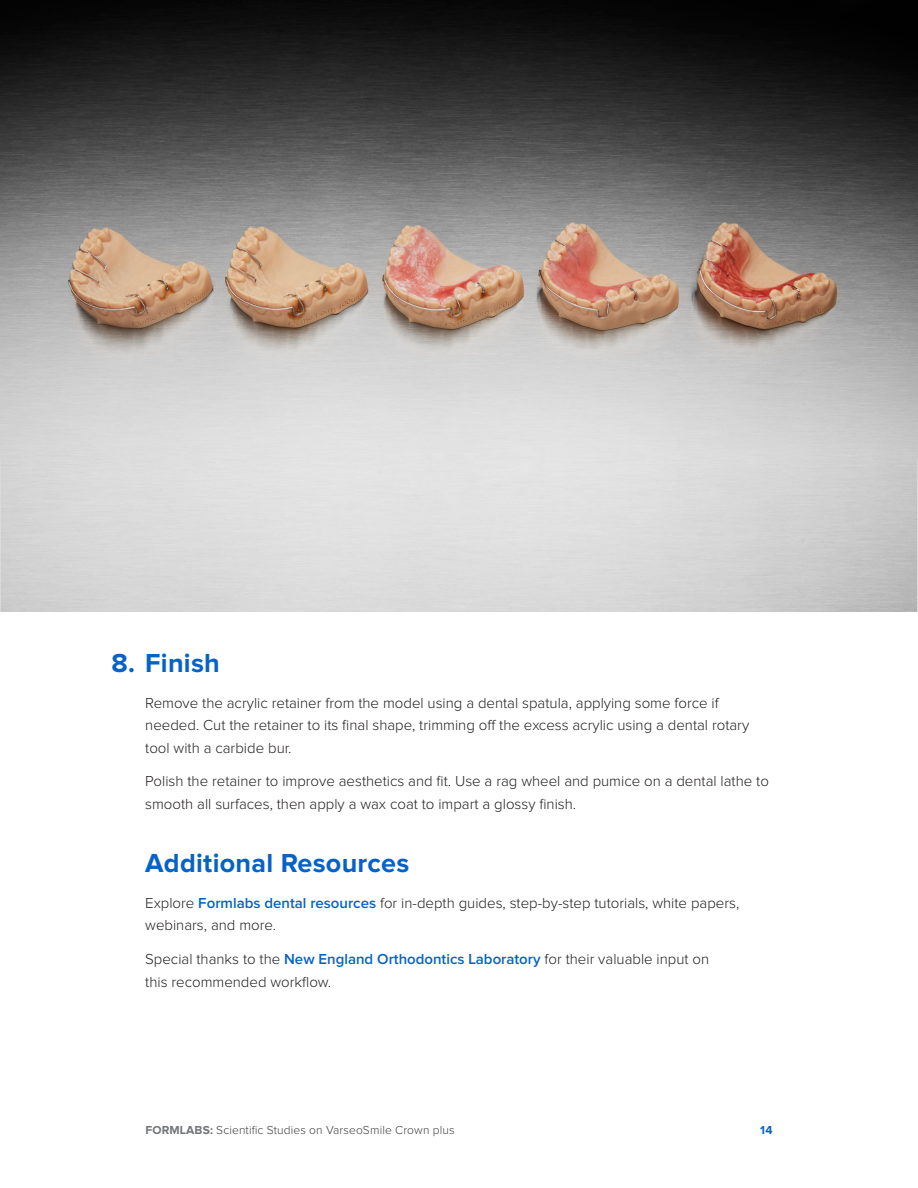
<style>
.page{position:relative;width:918px;height:1188px;background:#fff}
.page>*{position:absolute;margin:0;border:0;box-sizing:border-box;transform-origin:0 0}
.t1{font:700 27px "Proxima Nova";letter-spacing:.01em;color:#0762c8}
.t2{font:300 15px/22.5px "Proxima Nova";color:#231f20}
.t3{font:300 12px "Proxima Nova";letter-spacing:.01em;color:#414042}
.t4{font:700 12px "Proxima Nova";color:#0762c8}
.s1{font-weight:600;color:#0762c8}
.s2{font-weight:700;color:#727579}
</style>
<div class="page">
<img style="left:0;top:0;width:918px;height:612px">
<h1 class="t1" style="left:112px;top:650px;width:110px">8. Finish</h1>
<p class="t2" style="left:145px;top:692px;width:606px">Remove the acrylic retainer from the model using a dental spatula, applying some force if needed. Cut the retainer to its final shape, trimming off the excess acrylic using a dental rotary tool with a carbide bur.</p>
<p class="t2" style="left:145px;top:771px;width:625px">Polish the retainer to improve aesthetics and fit. Use a rag wheel and pumice on a dental lathe to smooth all surfaces, then apply a wax coat to impart a glossy finish.</p>
<h1 class="t1" style="left:145px;top:850px;width:266px">Additional Resources</h1>
<p class="t2" style="left:145px;top:892px;width:596px">Explore <span class="s1">Formlabs dental resources</span> for in-depth guides, step-by-step tutorials, white papers, webinars, and more.</p>
<p class="t2" style="left:145px;top:948px;width:565px">Special thanks to the <span class="s1">New England Orthodontics Laboratory</span> for their valuable input on this recommended workflow.</p>
<p class="t3" style="left:146px;top:1125px;width:311px"><span class="s2">FORMLABS:</span> Scientific Studies on VarseoSmile Crown plus</p>
<p class="t4" style="left:760px;top:1125px;width:14px">14</p>
</div>
